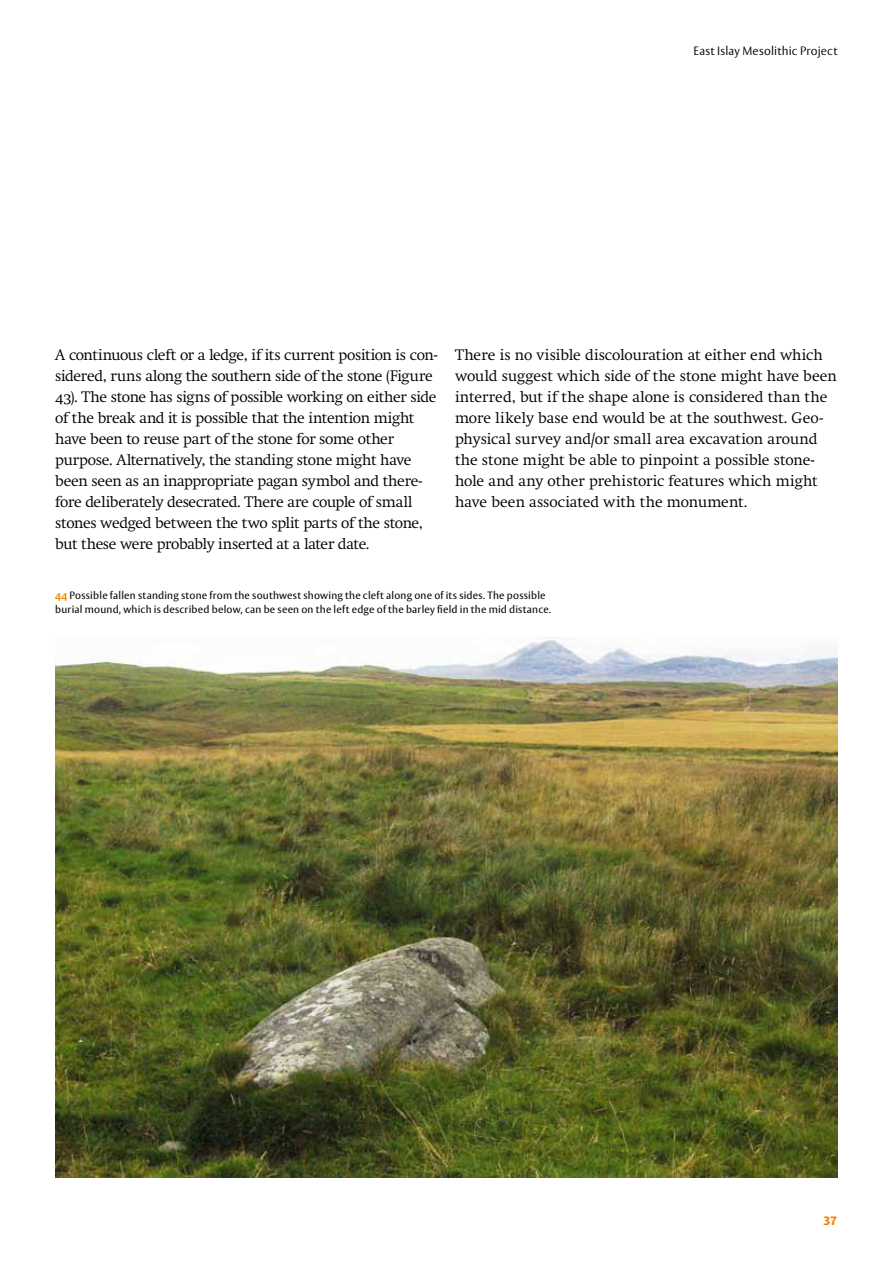
<style>
.page{position:relative;width:893px;height:1263px;background:#fff}
.page>*{position:absolute;margin:0;border:0;box-sizing:border-box;transform-origin:0 0}
.t1{font:15px/21px "Rdg Swift";letter-spacing:-.01em;color:#000}
.t2{font:12px "Rdg Vesta";letter-spacing:.015em;color:#000}
.t3{font:700 12px "Rdg Vesta 3";color:#f08800}
.t4{font:10.5px/13.5px "Rdg Vesta 2";letter-spacing:.02em;color:#000}
.s1{font-family:"Rdg Vesta";font-weight:700;color:#f08800}
</style>
<div class="page">
<img style="left:55px;top:638px;width:783px;height:540px">
<p class="t2" style="left:694px;top:44px;width:146px">East Islay Mesolithic Project</p>
<p class="t1" style="left:55px;top:345px;width:384px">A continuous cleft or a ledge, if its current position is con&shy;sidered, runs along the southern side of the stone (Figure 43). The stone has signs of possible working on either side of the break and it is possible that the intention might have been to reuse part of the stone for some other purpose. Alternatively, the standing stone might have been seen as an inappropriate pagan symbol and there&shy;fore deliberately desecrated. There are couple of small stones wedged between the two split parts of the stone, but these were probably inserted at a later date.</p>
<p class="t1" style="left:455px;top:345px;width:383px">There is no visible discolouration at either end which would suggest which side of the stone might have been interred, but if the shape alone is considered than the more likely base end would be at the southwest. Geo&shy;physical survey and/or small area excavation around the stone might be able to pinpoint a possible stone&shy;hole and any other prehistoric features which might have been associated with the monument.</p>
<p class="t4" style="left:55px;top:589px;width:497px"><span class="s1">44</span> Possible fallen standing stone from the southwest showing the cleft along one of its sides. The possible burial mound, which is described below, can be seen on the left edge of the barley field in the mid distance.</p>
<p class="t3" style="left:823px;top:1214px;width:15px">37</p>
</div>
